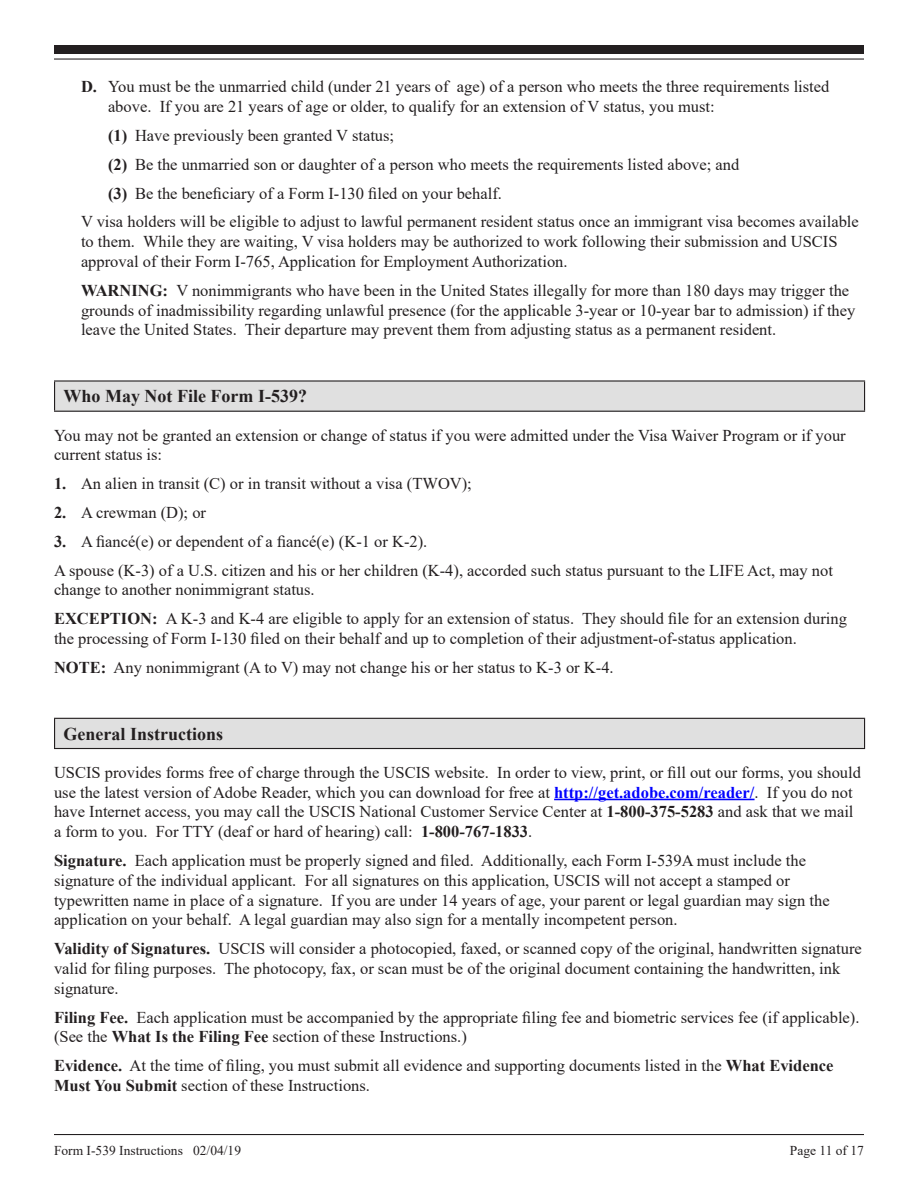
<style>
.page{position:relative;width:918px;height:1188px;background:#fff}
.page>*{position:absolute;margin:0;border:0;box-sizing:border-box;transform-origin:0 0}
.Section_Heading{font:700 18px "Times New Roman";color:#231f20}
.Body_1{font:16.5px/19.8px "Times New Roman";color:#231f20}
.Body_Indent_1{font:16.5px/19.8px "Times New Roman";color:#231f20}
.t1{font:13.5px "Times New Roman";color:#231f20}
.s1{font-weight:700}
.s2{font-weight:700;color:#00f}
</style>
<div class="page">
<hr style="left:54px;top:1134px;width:810px;height:1px;background:#231f20">
<div style="left:54px;top:45px;width:810px;height:9px;background:#231f20"></div>
<hr style="left:54px;top:58px;width:810px;height:2px;background:#231f20">
<hr style="left:554px;top:799px;width:201px;height:1px;background:#00f">
<div style="left:55px;top:381px;width:810px;height:30px;background:#e0e0e0"></div>
<hr style="left:54px;top:380px;width:811px;height:2px;background:#231f20">
<svg style="left:54px;top:382px;width:1px;height:29px"></svg>
<svg style="left:864px;top:382px;width:1px;height:29px"></svg>
<hr style="left:54px;top:411px;width:811px;height:1px;background:#231f20">
<div style="left:55px;top:718px;width:810px;height:31px;background:#e0e0e0"></div>
<hr style="left:54px;top:718px;width:811px;height:1px;background:#231f20">
<svg style="left:54px;top:719px;width:1px;height:29px"></svg>
<svg style="left:864px;top:719px;width:1px;height:29px"></svg>
<hr style="left:54px;top:748px;width:811px;height:1px;background:#231f20">
<p class="Body_1" style="left:108px;top:76px;width:723px;text-indent:-27px"><span class="s1">D.</span> You must be the unmarried child (under 21 years of age) of a person who meets the three requirements listed above. If you are 21 years of age or older, to qualify for an extension of V status, you must:</p>
<p class="Body_1" style="left:108px;top:125px;width:288px"><span class="s1">(1)</span> Have previously been granted V status;</p>
<p class="Body_1" style="left:108px;top:154px;width:633px"><span class="s1">(2)</span> Be the unmarried son or daughter of a person who meets the requirements listed above; and</p>
<p class="Body_1" style="left:108px;top:183px;width:396px"><span class="s1">(3)</span> Be the beneficiary of a Form I-130 filed on your behalf.</p>
<p class="Body_Indent_1" style="left:81px;top:211px;width:779px">V visa holders will be eligible to adjust to lawful permanent resident status once an immigrant visa becomes available to them. While they are waiting, V visa holders may be authorized to work following their submission and USCIS approval of their Form I-765, Application for Employment Authorization.</p>
<p class="Body_Indent_1" style="left:81px;top:280px;width:776px"><span class="s1">WARNING:</span> V nonimmigrants who have been in the United States illegally for more than 180 days may trigger the grounds of inadmissibility regarding unlawful presence (for the applicable 3-year or 10-year bar to admission) if they leave the United States. Their departure may prevent them from adjusting status as a permanent resident.</p>
<h2 class="Section_Heading" style="left:64px;top:383px;width:245px">Who May Not File Form I-539?</h2>
<p class="Body_1" style="left:54px;top:425px;width:793px">You may not be granted an extension or change of status if you were admitted under the Visa Waiver Program or if your current status is:</p>
<p class="Body_1" style="left:54px;top:473px;width:419px"><span class="s1">1.</span> An alien in transit (C) or in transit without a visa (TWOV);</p>
<p class="Body_1" style="left:54px;top:502px;width:154px"><span class="s1">2.</span> A crewman (D); or</p>
<p class="Body_1" style="left:54px;top:531px;width:375px"><span class="s1">3.</span> A fiancé(e) or dependent of a fiancé(e) (K-1 or K-2).</p>
<p class="Body_1" style="left:54px;top:560px;width:780px">A spouse (K-3) of a U.S. citizen and his or her children (K-4), accorded such status pursuant to the LIFE Act, may not change to another nonimmigrant status.</p>
<p class="Body_1" style="left:54px;top:608px;width:794px"><span class="s1">EXCEPTION:</span> A K-3 and K-4 are eligible to apply for an extension of status. They should file for an extension during the processing of Form I-130 filed on their behalf and up to completion of their adjustment-of-status application.</p>
<p class="Body_1" style="left:54px;top:657px;width:561px"><span class="s1">NOTE:</span> Any nonimmigrant (A to V) may not change his or her status to K-3 or K-4.</p>
<h2 class="Section_Heading" style="left:64px;top:721px;width:161px">General Instructions</h2>
<p class="Body_1" style="left:54px;top:762px;width:809px">USCIS provides forms free of charge through the USCIS website. In order to view, print, or fill out our forms, you should use the latest version of Adobe Reader, which you can download for free at <span class="s2">http://get.adobe.com/reader/</span>. If you do not have Internet access, you may call the USCIS National Customer Service Center at <span class="s1">1-800-375-5283</span> and ask that we mail a form to you. For TTY (deaf or hard of hearing) call: <span class="s1">1-800-767-1833</span>.</p>
<p class="Body_1" style="left:54px;top:850px;width:777px"><span class="s1">Signature.</span> Each application must be properly signed and filed. Additionally, each Form I-539A must include the signature of the individual applicant. For all signatures on this application, USCIS will not accept a stamped or typewritten name in place of a signature. If you are under 14 years of age, your parent or legal guardian may sign the application on your behalf. A legal guardian may also sign for a mentally incompetent person.</p>
<p class="Body_1" style="left:54px;top:938px;width:809px"><span class="s1">Validity of Signatures.</span> USCIS will consider a photocopied, faxed, or scanned copy of the original, handwritten signature valid for filing purposes. The photocopy, fax, or scan must be of the original document containing the handwritten, ink signature.</p>
<p class="Body_1" style="left:54px;top:1007px;width:807px"><span class="s1">Filing Fee.</span> Each application must be accompanied by the appropriate filing fee and biometric services fee (if applicable). (See the <span class="s1">What Is the Filing Fee</span> section of these Instructions.)</p>
<p class="Body_1" style="left:54px;top:1055px;width:781px"><span class="s1">Evidence.</span> At the time of filing, you must submit all evidence and supporting documents listed in the <span class="s1">What Evidence<br>Must You Submit</span> section of these Instructions.</p>
<p class="t1" style="left:54px;top:1141px;width:189px">Form I-539 Instructions 02/04/19</p>
<p class="t1" style="left:790px;top:1141px;width:76px">Page 11 of 17</p>
</div>
